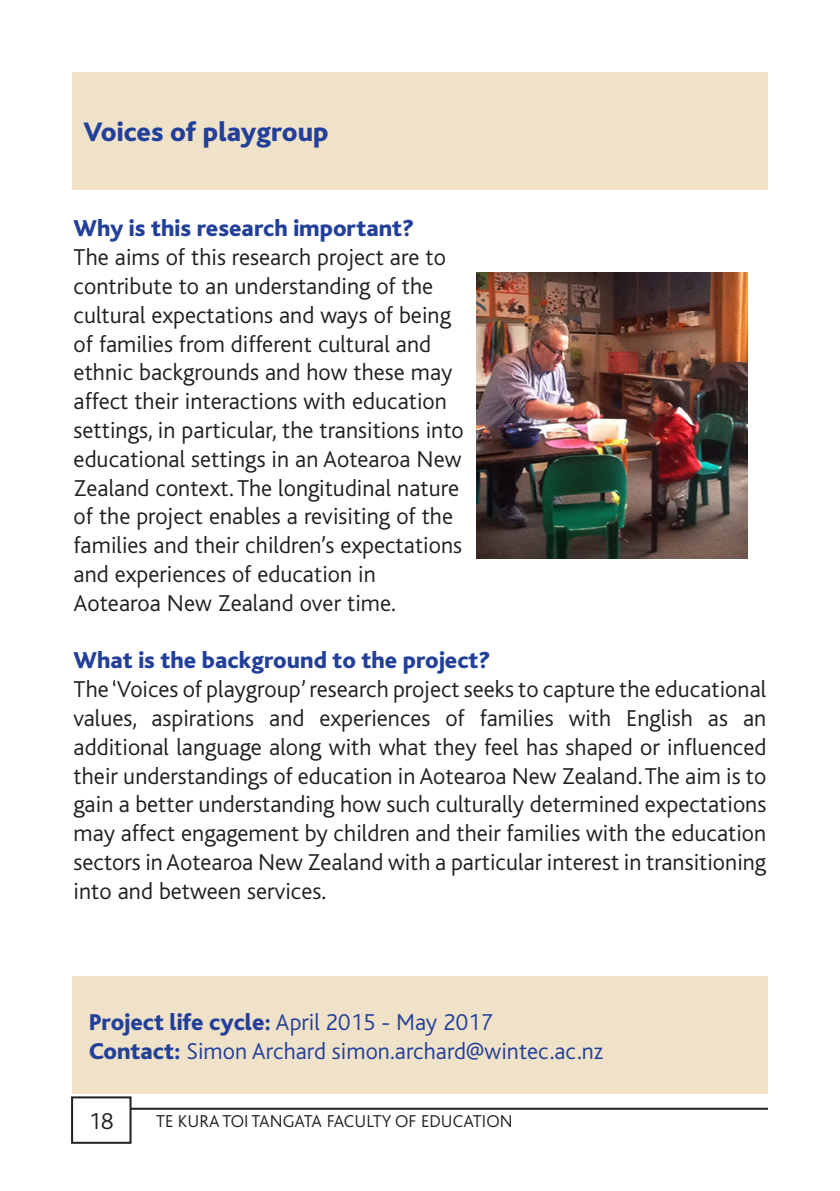
<style>
.page{position:relative;width:840px;height:1191px;background:#fff}
.page>*{position:absolute;margin:0;border:0;box-sizing:border-box;transform-origin:0 0}
.t1{font:800 28px "Bliss CE";color:#223f99}
.t2{font:300 24px/28.8px "Bliss CE";color:#231f20}
.t3{font:800 24px "Bliss CE";color:#223f99}
.t4{font:300 24px "Bliss CE";color:#223f99}
.t5{font:300 18px "Bliss CE";color:#231f20}
.s1{font-weight:300}
.s2{font-weight:800}
</style>
<div class="page">
<div style="left:71px;top:1096px;width:60px;height:47px;border:2px solid #231f20"></div>
<div style="left:72px;top:72px;width:695px;height:117px;background:#f0e2c8"></div>
<div style="left:72px;top:977px;width:695px;height:117px;background:#f0e2c8"></div>
<img style="left:476px;top:272px;width:271px;height:286px">
<hr style="left:130px;top:1107px;width:637px;height:2px;background:#231f20">
<p class="t1" style="left:83px;top:117px;width:246px">Voices of playgroup</p>
<p class="t3" style="left:74px;top:215px;width:341px">Why is this research important?</p>
<p class="t2" style="left:74px;top:243px;width:391px">The aims of this research project are to contribute to an understanding of the cultural expectations and ways of being of families from different cultural and ethnic backgrounds and how these may affect their interactions with education settings, in particular, the transitions into educational settings in an Aotearoa New Zealand context. The longitudinal nature of the project enables a revisiting of the families and their children’s expectations and experiences of education in Aotearoa New Zealand over time.</p>
<p class="t3" style="left:74px;top:647px;width:418px">What is the background to the project?</p>
<p class="t2" style="left:74px;top:675px;width:693px;text-align:justify">The ‘Voices of playgroup’ research project seeks to capture the educational values, aspirations and experiences of families with English as an additional language along with what they feel has shaped or influenced their understandings of education in Aotearoa New Zealand. The aim is to gain a better understanding how such culturally determined expectations may affect engagement by children and their families with the education sectors in Aotearoa New Zealand with a particular interest in transitioning into and between services.</p>
<p class="t3" style="left:89px;top:1009px;width:405px">Project life cycle: <span class="s1">April 2015 - May 2017</span></p>
<p class="t4" style="left:89px;top:1038px;width:515px"><span class="s2">Contact:</span> Simon Archard simon.archard@wintec.ac.nz</p>
<p class="t2" style="left:89px;top:1107px;width:26px">18</p>
<p class="t5" style="left:156px;top:1111px;width:358px">TE KURA TOI TANGATA FACULTY OF EDUCATION</p>
</div>
